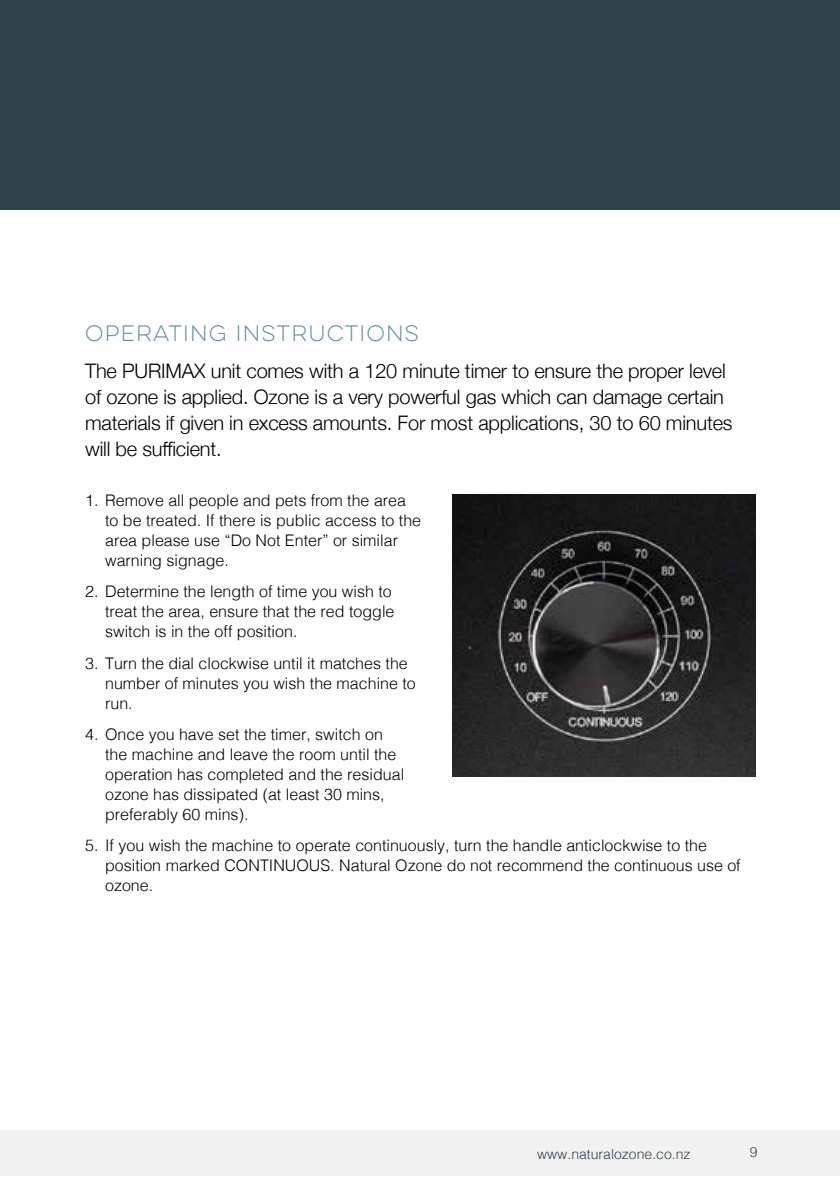
<style>
.page{position:relative;width:840px;height:1191px;background:#fff}
.page>*{position:absolute;margin:0;border:0;box-sizing:border-box;transform-origin:0 0}
.t1{font:300 20px/26px "Helvetica Neue";letter-spacing:-.01em;color:#000}
.t2{font:20px "Lulo Clean One";letter-spacing:-.14em;color:#6691a0}
.t3{font:300 16px/20px "Helvetica";color:#000}
.t4{font:300 14px "Helvetica";color:#32434c}
</style>
<div class="page">
<div style="left:0;top:1130px;width:839px;height:45px;background:#f1f1f2"></div>
<div style="left:0;top:0;width:839px;height:210px;background:#32434c"></div>
<img style="left:452px;top:494px;width:303px;height:282px">
<p class="t2" style="left:85px;top:319px;width:339px">OPERATING INSTRUCTIONS</p>
<p class="t1" style="left:85px;top:356px;width:648px">The PURIMAX unit comes with a 120 minute timer to ensure the proper level of ozone is applied. Ozone is a very powerful gas which can damage certain materials if given in excess amounts. For most applications, 30 to 60 minutes will be sufficient.</p>
<p class="t3" style="left:105px;top:489px;width:317px;text-indent:-20px">1. Remove all people and pets from the area to be treated. If there is public access to the area please use “Do Not Enter” or similar warning signage.</p>
<p class="t3" style="left:105px;top:580px;width:291px;text-indent:-20px">2. Determine the length of time you wish to treat the area, ensure that the red toggle switch is in the off position.</p>
<p class="t3" style="left:105px;top:652px;width:312px;text-indent:-20px">3. Turn the dial clockwise until it matches the number of minutes you wish the machine to run.</p>
<p class="t3" style="left:105px;top:723px;width:300px;text-indent:-20px">4. Once you have set the timer, switch on the machine and leave the room until the operation has completed and the residual ozone has dissipated (at least 30 mins, preferably 60 mins).</p>
<p class="t3" style="left:105px;top:834px;width:636px;text-indent:-20px">5. If you wish the machine to operate continuously, turn the handle anticlockwise to the position marked CONTINUOUS. Natural Ozone do not recommend the continuous use of ozone.</p>
<p class="t4" style="left:536px;top:1142px;width:155px">www.naturalozone.co.nz</p>
<p class="t4" style="left:749px;top:1140px;width:9px">9</p>
</div>
